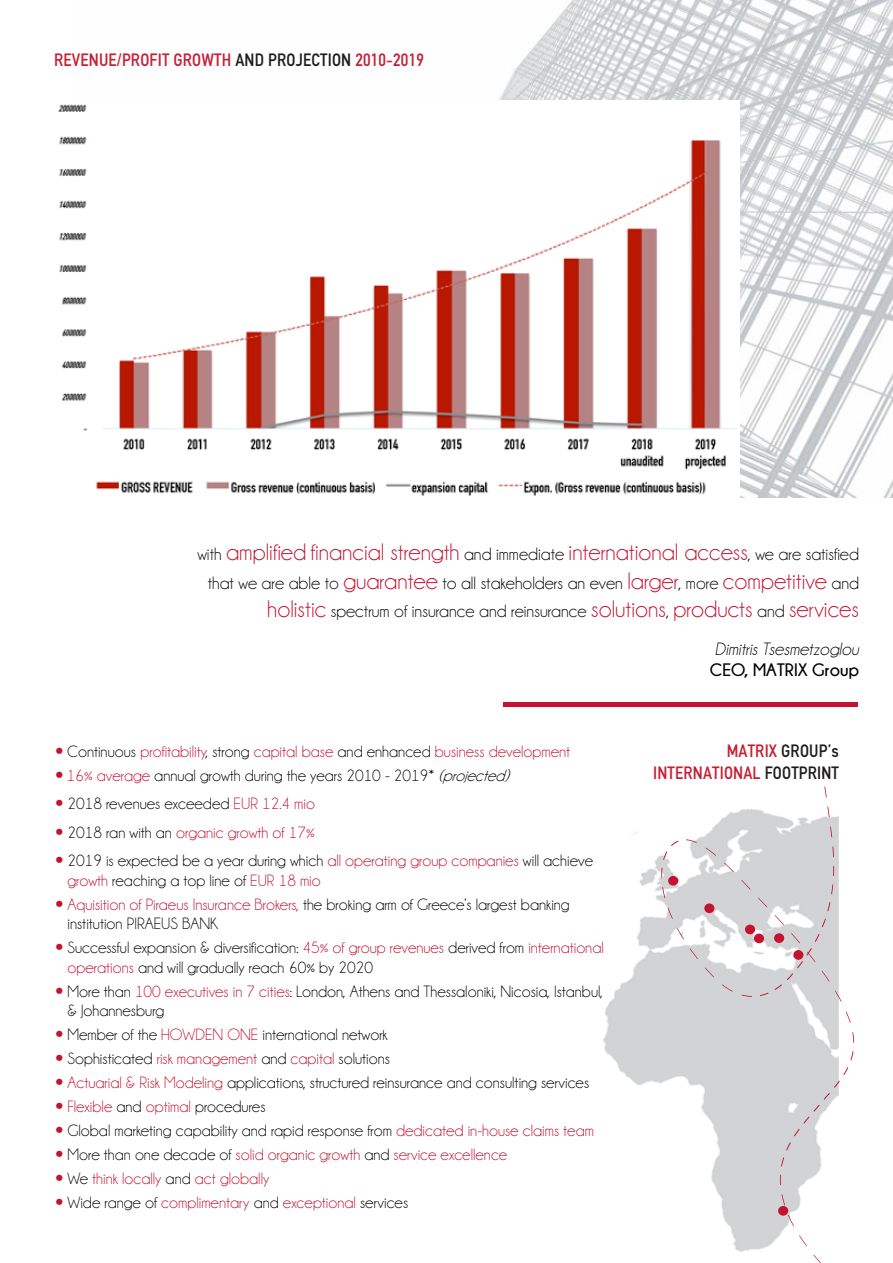
<style>
.page{position:relative;width:893px;height:1263px;background:#fff}
.page>*{position:absolute;margin:0;border:0;box-sizing:border-box;transform-origin:0 0}
.t1{font:24px "Champagne&Limousines";color:#c41230}
.t2{font:18px/28.5px "Champagne&Limousines";color:#000;text-align:right}
.t3{font:500 condensed 18px/22.5px "PF Din Text";letter-spacing:.01em;color:#c61f34;text-align:right}
.t4{font:italic 18px "Champagne&Limousines";color:#000}
.t5{font:700 18px "Champagne&Limousines";color:#000}
.t6{font:16.5px/19.5px "Champagne&Limousines";color:#000}
.t7{font:16.5px "Champagne&Limousines";color:#c41230}
.s1{color:#1c1c1c}
.s2{font-size:18px;color:#000}
.s3{font-size:24px;color:#c41230}
.s4{font-family:"Oregon LDO Medium";font-size:18px}
.s5{color:#000}
.s6{font-family:"Oregon LDO Medium";font-size:18px;color:#c41230}
.s7{color:#c41230}
.s8{font-style:italic}
</style>
<div class="page">
<img style="left:603px;top:832px;width:58px;height:253px">
<svg style="left:661px;top:786px;width:194px;height:477px;fill:#d1d3d4"></svg>
<div style="left:704px;top:903px;width:10px;height:10px;background:#c41230;border-radius:50%"></div>
<img style="left:499px;top:0;width:394px;height:497px">
<img style="left:58px;top:101px;width:681px;height:396px">
<hr style="left:503px;top:702px;width:355px;height:4px;background:#c41230">
<div style="left:745px;top:924px;width:10px;height:10px;background:#c41230;border-radius:50%"></div>
<div style="left:825px;top:1152px;width:40px;height:76px;background:#fff"></div>
<p class="t3" style="left:54px;top:49px;width:371px">REVENUE/PROFIT GROWTH <span class="s1">AND PROJECTION</span> 2010-2019</p>
<h1 class="t1" style="left:197px;top:540px;width:663px"><span class="s2">with</span> amplified financial strength <span class="s2">and immediate</span> international access<span class="s2">, we are satisfied</span></h1>
<p class="t2" style="left:208px;top:569px;width:653px">that we are able to <span class="s3">guarantee</span> to all stakeholders an even <span class="s3">larger</span>, more <span class="s3">competitive</span> and <span class="s3">holistic</span> spectrum of insurance and reinsurance <span class="s3">solutions</span>, <span class="s3">products</span> and <span class="s3">services</span></p>
<p class="t4" style="left:715px;top:640px;width:146px">Dimitris Tsesmetzoglou</p>
<p class="t5" style="left:710px;top:660px;width:151px">CEO, ΜΑTRIX Group</p>
<p class="t7" style="left:56px;top:743px;width:516px"><span class="s4">•</span> <span class="s5">Continuous</span> profitability<span class="s5">, strong</span> capital base <span class="s5">and enhanced</span> business development</p>
<p class="t6" style="left:56px;top:765px;width:460px"><span class="s6">•</span> <span class="s7">16% average</span> annual growth during the years 2010 - 2019* <span class="s8">(projected)</span></p>
<p class="t6" style="left:56px;top:794px;width:261px"><span class="s6">•</span> 2018 revenues exceeded <span class="s7">EUR 12.4 mio</span></p>
<p class="t7" style="left:56px;top:824px;width:260px"><span class="s4">•</span> <span class="s5">2018 ran with an</span> organic growth of 17%</p>
<p class="t6" style="left:68px;top:851px;width:527px;text-indent:-12px"><span class="s6">•</span> 2019 is expected be a year during which <span class="s7">all operating group companies</span> will achieve <span class="s7">growth</span> reaching a top line of <span class="s7">EUR 18 mio</span></p>
<p class="t6" style="left:68px;top:894px;width:504px;text-indent:-12px"><span class="s6">•</span> <span class="s7">Aquisition of Piraeus Insurance Brokers,</span> the broking arm of Greece’s largest banking institution PIRAEUS BANK</p>
<p class="t6" style="left:68px;top:938px;width:538px;text-indent:-12px"><span class="s6">•</span> Successful expansion &amp; diversification: <span class="s7">45% of group revenues</span> derived from <span class="s7">international operations</span> and will gradually reach 60% by 2020</p>
<p class="t6" style="left:68px;top:981px;width:537px;text-indent:-12px"><span class="s6">•</span> More than <span class="s7">100 executives in 7 cities</span>: London, Athens and Thessaloniki, Nicosia, Istanbul, &amp; Johannesburg</p>
<p class="t6" style="left:56px;top:1025px;width:334px"><span class="s6">•</span> Member of the <span class="s7">HOWDEN ONE</span> international network</p>
<p class="t6" style="left:56px;top:1049px;width:336px"><span class="s6">•</span> Sophisticated <span class="s7">risk management</span> and <span class="s7">capital</span> solutions</p>
<p class="t6" style="left:56px;top:1073px;width:535px"><span class="s6">•</span> <span class="s7">Actuarial &amp; Risk Modeling</span> applications, structured reinsurance and consulting services</p>
<p class="t7" style="left:56px;top:1098px;width:211px"><span class="s4">•</span> Flexible <span class="s5">and</span> optimal <span class="s5">procedures</span></p>
<p class="t6" style="left:56px;top:1121px;width:540px"><span class="s6">•</span> Global marketing capability and rapid response from <span class="s7">dedicated in-house claims team</span></p>
<p class="t7" style="left:56px;top:1146px;width:453px"><span class="s4">•</span> <span class="s5">More than one decade of</span> solid organic growth <span class="s5">and</span> service excellence</p>
<p class="t7" style="left:56px;top:1170px;width:215px"><span class="s4">•</span> <span class="s5">We</span> think locally <span class="s5">and</span> act globally</p>
<p class="t7" style="left:56px;top:1194px;width:354px"><span class="s4">•</span> <span class="s5">Wide range of</span> complimentary <span class="s5">and</span> exceptional <span class="s5">services</span></p>
<p class="t3" style="left:653px;top:739px;width:187px">MATRIX <span class="s1">GROUP’s<br></span>INTERNATIONAL <span class="s1">FOOTPRINT</span></p>
</div>
